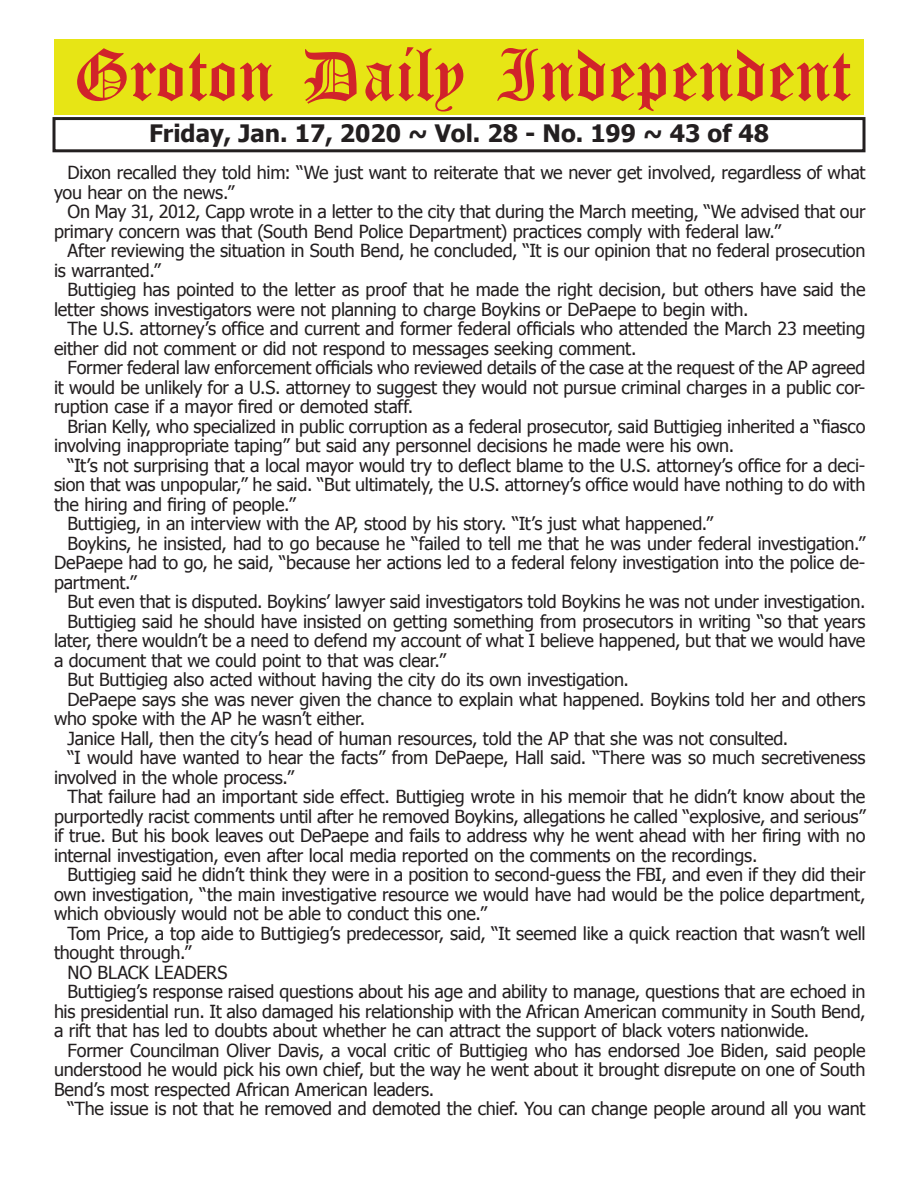
<style>
.page{position:relative;width:918px;height:1188px;background:#fff}
.page>*{position:absolute;margin:0;border:0;box-sizing:border-box;transform-origin:0 0}
.t1{font:54px "Old English Five";color:#d1232a}
.t2{font:700 24px "Tahoma";color:#231f20}
.t3{font:18px/19.5px "Tahoma";letter-spacing:-.01em;color:#231f20}
</style>
<div class="page">
<div style="left:52px;top:117px;width:814px;height:35px;border:3px solid #231f20"></div>
<div style="left:54px;top:40px;width:810px;height:75px;background:#e7e515"></div>
<h1 class="t1" style="left:73px;top:50px;width:779px">Groton Daily Independent</h1>
<h2 class="t2" style="left:149px;top:116px;width:622px">Friday, Jan. 17, 2020 ~ Vol. 28 - No. 199 ~ 43 of 48</h2>
<p class="t3" style="left:54px;top:162px;width:813px;text-indent:14px">Dixon recalled they told him: “We just want to reiterate that we never get involved, regardless of what you hear on the news.”</p>
<p class="t3" style="left:54px;top:201px;width:813px;text-indent:14px">On May 31, 2012, Capp wrote in a letter to the city that during the March meeting, “We advised that our primary concern was that (South Bend Police Department) practices comply with federal law.”</p>
<p class="t3" style="left:54px;top:240px;width:813px;text-indent:14px">After reviewing the situation in South Bend, he concluded, “It is our opinion that no federal prosecution is warranted.”</p>
<p class="t3" style="left:54px;top:279px;width:813px;text-indent:14px">Buttigieg has pointed to the letter as proof that he made the right decision, but others have said the letter shows investigators were not planning to charge Boykins or DePaepe to begin with.</p>
<p class="t3" style="left:54px;top:318px;width:813px;text-indent:14px">The U.S. attorney’s office and current and former federal officials who attended the March 23 meeting either did not comment or did not respond to messages seeking comment.</p>
<p class="t3" style="left:54px;top:357px;width:813px;text-align:justify;text-indent:14px">Former federal law enforcement officials who reviewed details of the case at the request of the AP agreed it would be unlikely for a U.S. attorney to suggest they would not pursue criminal charges in a public cor&shy;ruption case if a mayor fired or demoted staff.</p>
<p class="t3" style="left:54px;top:416px;width:813px;text-indent:14px">Brian Kelly, who specialized in public corruption as a federal prosecutor, said Buttigieg inherited a “fiasco involving inappropriate taping” but said any personnel decisions he made were his own.</p>
<p class="t3" style="left:68px;top:455px;width:799px">“It’s not surprising that a local mayor would try to deflect blame to the U.S. attorney’s office for a deci-</p>
<p class="t3" style="left:54px;top:474px;width:813px">sion that was unpopular,” he said. “But ultimately, the U.S. attorney’s office would have nothing to do with</p>
<p class="t3" style="left:54px;top:494px;width:243px">the hiring and firing of people.”</p>
<p class="t3" style="left:68px;top:513px;width:647px">Buttigieg, in an interview with the AP, stood by his story. “It’s just what happened.”</p>
<p class="t3" style="left:68px;top:533px;width:799px">Boykins, he insisted, had to go because he “failed to tell me that he was under federal investigation.”</p>
<p class="t3" style="left:54px;top:552px;width:813px">DePaepe had to go, he said, “because her actions led to a federal felony investigation into the police de-</p>
<p class="t3" style="left:54px;top:572px;width:84px">partment.”</p>
<p class="t3" style="left:68px;top:591px;width:799px">But even that is disputed. Boykins’ lawyer said investigators told Boykins he was not under investigation.</p>
<p class="t3" style="left:68px;top:611px;width:800px">Buttigieg said he should have insisted on getting something from prosecutors in writing “so that years</p>
<p class="t3" style="left:54px;top:630px;width:813px">later, there wouldn’t be a need to defend my account of what I believe happened, but that we would have</p>
<p class="t3" style="left:54px;top:650px;width:393px">a document that we could point to that was clear.”</p>
<p class="t3" style="left:68px;top:669px;width:563px">But Buttigieg also acted without having the city do its own investigation.</p>
<p class="t3" style="left:68px;top:689px;width:800px">DePaepe says she was never given the chance to explain what happened. Boykins told her and others</p>
<p class="t3" style="left:54px;top:708px;width:313px">who spoke with the AP he wasn’t either.</p>
<p class="t3" style="left:68px;top:728px;width:722px">Janice Hall, then the city’s head of human resources, told the AP that she was not consulted.</p>
<p class="t3" style="left:68px;top:747px;width:800px">“I would have wanted to hear the facts” from DePaepe, Hall said. “There was so much secretiveness</p>
<p class="t3" style="left:54px;top:766px;width:241px">involved in the whole process.”</p>
<p class="t3" style="left:68px;top:786px;width:799px">That failure had an important side effect. Buttigieg wrote in his memoir that he didn’t know about the</p>
<p class="t3" style="left:54px;top:805px;width:813px">purportedly racist comments until after he removed Boykins, allegations he called “explosive, and serious”</p>
<p class="t3" style="left:54px;top:825px;width:813px">if true. But his book leaves out DePaepe and fails to address why he went ahead with her firing with no</p>
<p class="t3" style="left:54px;top:844px;width:705px">internal investigation, even after local media reported on the comments on the recordings.</p>
<p class="t3" style="left:68px;top:864px;width:800px">Buttigieg said he didn’t think they were in a position to second-guess the FBI, and even if they did their</p>
<p class="t3" style="left:54px;top:883px;width:813px">own investigation, “the main investigative resource we would have had would be the police department,</p>
<p class="t3" style="left:54px;top:903px;width:435px">which obviously would not be able to conduct this one.”</p>
<p class="t3" style="left:68px;top:922px;width:800px">Tom Price, a top aide to Buttigieg’s predecessor, said, “It seemed like a quick reaction that wasn’t well</p>
<p class="t3" style="left:54px;top:942px;width:139px">thought through.”</p>
<p class="t3" style="left:68px;top:961px;width:161px">NO BLACK LEADERS</p>
<p class="t3" style="left:68px;top:981px;width:800px">Buttigieg’s response raised questions about his age and ability to manage, questions that are echoed in</p>
<p class="t3" style="left:54px;top:1000px;width:813px">his presidential run. It also damaged his relationship with the African American community in South Bend,</p>
<p class="t3" style="left:54px;top:1020px;width:757px">a rift that has led to doubts about whether he can attract the support of black voters nationwide.</p>
<p class="t3" style="left:68px;top:1039px;width:799px">Former Councilman Oliver Davis, a vocal critic of Buttigieg who has endorsed Joe Biden, said people</p>
<p class="t3" style="left:54px;top:1059px;width:813px">understood he would pick his own chief, but the way he went about it brought disrepute on one of South</p>
<p class="t3" style="left:54px;top:1078px;width:382px">Bend’s most respected African American leaders.</p>
<p class="t3" style="left:68px;top:1098px;width:800px">“The issue is not that he removed and demoted the chief. You can change people around all you want</p>
</div>
